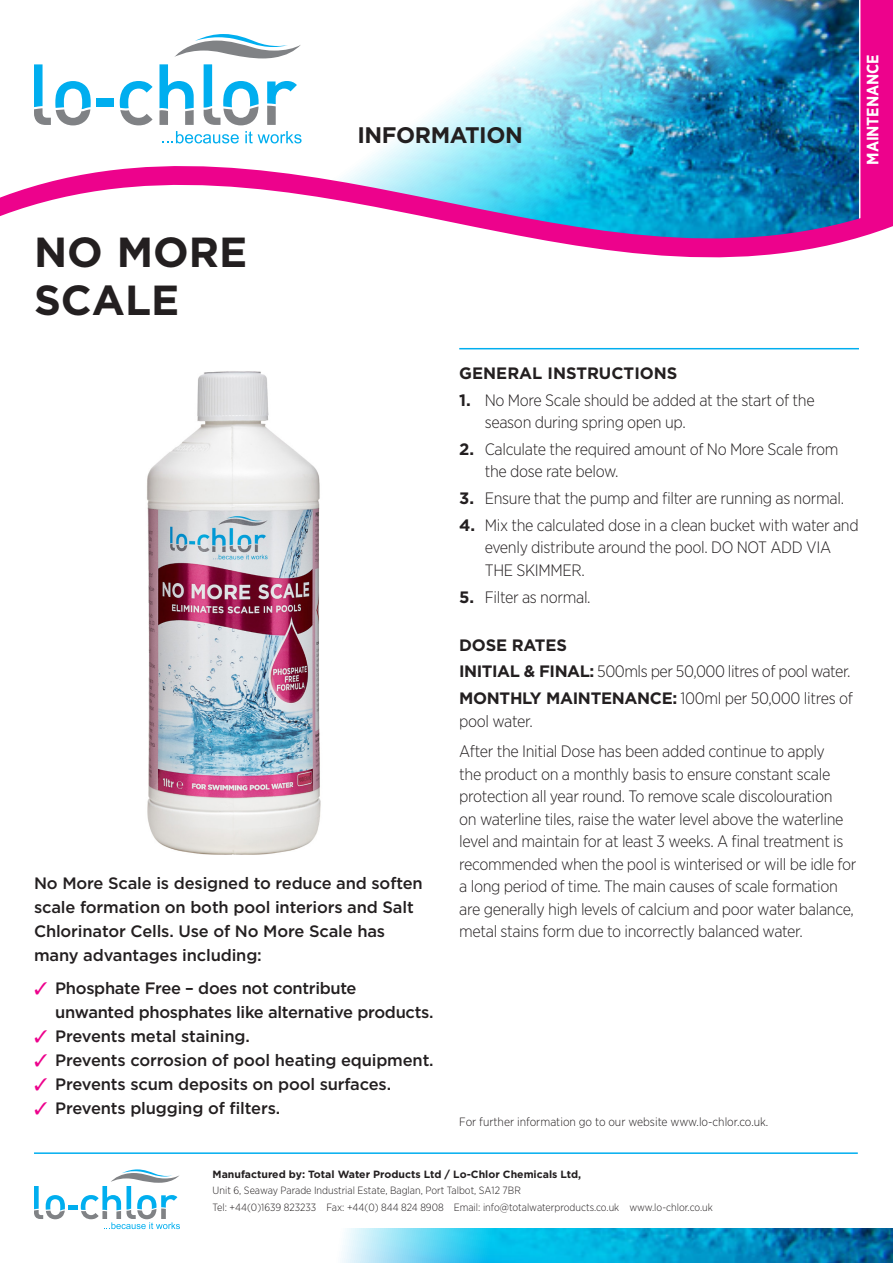
<style>
.page{position:relative;width:893px;height:1263px;background:#fff}
.page>*{position:absolute;margin:0;border:0;box-sizing:border-box;transform-origin:0 0}
.t1{font:700 42px/48px "Gotham";color:#231f20}
.t2{font:700 22.5px "Gotham";letter-spacing:-.02em;color:#231f20}
.t3{font:300 16.5px/22.5px "Gotham Narrow";letter-spacing:-.02em;color:#231f20}
.t4{font:500 16.5px/24px "Gotham";letter-spacing:-.01em;color:#231f20}
.t5{font:700 16.5px "Gotham";color:#231f20}
.t6{font:700 16.5px "Gotham Narrow";letter-spacing:-.01em;color:#fff}
.t7{font:300 12px "Gotham Narrow";color:#231f20}
.t8{font:300 10.5px "Gotham Narrow";color:#231f20}
.t9{font:700 10.5px "Gotham";color:#231f20}
.s1{color:#ed028c}
.s2{font-family:"Gotham";font-weight:700}
</style>
<div class="page">
<img style="left:484px;top:0;width:375px;height:77px">
<svg style="left:34px;top:64px;width:9px;height:13px"></svg>
<svg style="left:159px;top:64px;width:9px;height:13px"></svg>
<svg style="left:204px;top:64px;width:9px;height:13px"></svg>
<svg style="left:174px;top:34px;width:127px;height:24px"></svg>
<svg style="left:34px;top:1169px;width:146px;height:60px"></svg>
<div style="left:860px;top:0;width:33px;height:77px;background:#ed028c"></div>
<svg style="left:0;top:77px;width:893px;height:181px"></svg>
<img style="left:147px;top:371px;width:174px;height:484px">
<hr style="left:459px;top:348px;width:400px;height:1px;background:#00aeef">
<hr style="left:34px;top:1152px;width:824px;height:2px;background:#00aeef">
<img style="left:342px;top:1229px;width:551px;height:34px">
<p class="t2" style="left:357px;top:121px;width:167px">INFORMATION</p>
<p class="t6" style="left:862px;top:165px;width:111px;rotate:-90deg">MAINTENANCE</p>
<p class="t1" style="left:34px;top:228px;width:215px">NO MORE<br>SCALE</p>
<p class="t4" style="left:34px;top:871px;width:390px">No More Scale is designed to reduce and soften scale formation on both pool interiors and Salt Chlorinator Cells. Use of No More Scale has many advantages including:</p>
<p class="t4" style="left:55px;top:976px;width:380px;text-indent:-21px"><span class="s1">✓</span> Phosphate Free – does not contribute unwanted phosphates like alternative products.</p>
<p class="t4" style="left:34px;top:1024px;width:217px"><span class="s1">✓</span> Prevents metal staining.</p>
<p class="t4" style="left:34px;top:1048px;width:401px"><span class="s1">✓</span> Prevents corrosion of pool heating equipment.</p>
<p class="t4" style="left:34px;top:1072px;width:359px"><span class="s1">✓</span> Prevents scum deposits on pool surfaces.</p>
<p class="t4" style="left:34px;top:1096px;width:248px"><span class="s1">✓</span> Prevents plugging of filters.</p>
<p class="t5" style="left:459px;top:362px;width:220px">GENERAL INSTRUCTIONS</p>
<p class="t3" style="left:485px;top:388px;width:331px;text-indent:-26px"><span class="s2">1.</span> No More Scale should be added at the start of the season during spring open up.</p>
<p class="t3" style="left:485px;top:437px;width:355px;text-indent:-26px"><span class="s2">2.</span> Calculate the required amount of No More Scale from the dose rate below.</p>
<p class="t3" style="left:459px;top:487px;width:386px"><span class="s2">3.</span> Ensure that the pump and filter are running as normal.</p>
<p class="t3" style="left:485px;top:513px;width:375px;text-indent:-26px"><span class="s2">4.</span> Mix the calculated dose in a clean bucket with water and evenly distribute around the pool. DO NOT ADD VIA<br>THE SKIMMER.</p>
<p class="t3" style="left:459px;top:585px;width:133px"><span class="s2">5.</span> Filter as normal.</p>
<p class="t5" style="left:459px;top:634px;width:109px">DOSE RATES</p>
<p class="t3" style="left:459px;top:660px;width:393px"><span class="s2">INITIAL &amp; FINAL:</span> 500mls per 50,000 litres of pool water.</p>
<p class="t3" style="left:459px;top:687px;width:395px"><span class="s2">MONTHLY MAINTENANCE:</span> 100ml per 50,000 litres of pool water.</p>
<p class="t3" style="left:459px;top:740px;width:399px">After the Initial Dose has been added continue to apply<br>the product on a monthly basis to ensure constant scale protection all year round. To remove scale discolouration<br>on waterline tiles, raise the water level above the waterline level and maintain for at least 3 weeks. A final treatment is recommended when the pool is winterised or will be idle for a long period of time. The main causes of scale formation are generally high levels of calcium and poor water balance, metal stains form due to incorrectly balanced water.</p>
<p class="t7" style="left:459px;top:1114px;width:311px">For further information go to our website www.lo-chlor.co.uk.</p>
<p class="t9" style="left:213px;top:1167px;width:370px">Manufactured by: Total Water Products Ltd / Lo-Chlor Chemicals Ltd,</p>
<p class="t8" style="left:213px;top:1184px;width:310px">Unit 6, Seaway Parade Industrial Estate, Baglan, Port Talbot, SA12 7BR</p>
<p class="t8" style="left:213px;top:1201px;width:502px">Tel: +44(0)1639 823233 Fax: +44(0) 844 824 8908 Email: info@totalwaterproducts.co.uk www.lo-chlor.co.uk</p>
</div>
